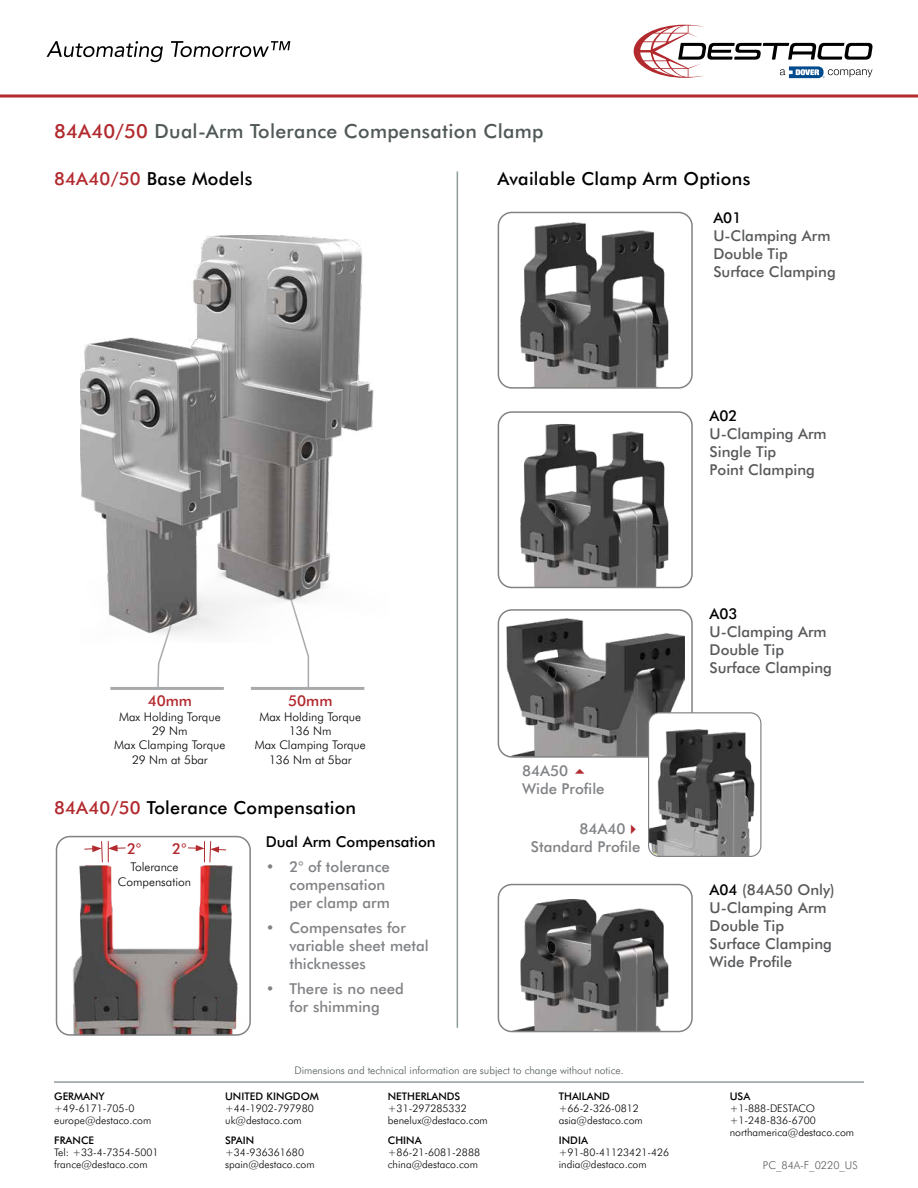
<style>
.page{position:relative;width:918px;height:1188px;background:#fff}
.page>*{position:absolute;margin:0;border:0;box-sizing:border-box;transform-origin:0 0}
.t1{font:500 19.5px "Futura BT";letter-spacing:.015em;color:#505858}
.t2{font:500 18px "Futura BT";letter-spacing:.015em;color:#000}
.t3{font:500 15px/18px "Futura BT";color:#58595b}
.t4{font:500 15px/18px "Futura BT";color:#808285}
.t5{font:500 15px "Futura BT";color:#000}
.t6{font:500 15px "Futura BT";color:#b3282d}
.t7{font:300 12px/14.4px "Futura BT";color:#000;text-align:center}
.t8{font:300 10.8px "Futura BT";color:#58595b}
.t9{font:300 10.5px/12px "Futura BT";color:#000}
.t10{font:300 10.5px "Futura BT";color:#505858}
.t11{font:500 10.5px "Futura BT";color:#000}
.s1{color:#b2292e}
.s2{color:#000}
</style>
<div class="page">
<img style="left:56px;top:865px;width:192px;height:168px">
<div style="left:56px;top:836px;width:195px;height:200px;border:2px solid #808285;border-radius:13px"></div>
<hr style="left:110px;top:687px;width:114px;height:3px;background:#a7a9ac">
<hr style="left:251px;top:687px;width:113px;height:3px;background:#a7a9ac">
<svg style="left:157px;top:642px;width:10px;height:45px"></svg>
<svg style="left:303px;top:642px;width:7px;height:45px"></svg>
<hr style="left:457px;top:171px;width:1px;height:857px;background:#8e9c9c">
<svg style="left:84px;top:841px;width:42px;height:22px"></svg>
<svg style="left:188px;top:841px;width:39px;height:22px"></svg>
<img style="left:520px;top:222px;width:148px;height:164px">
<div style="left:498px;top:212px;width:195px;height:177px;border:2px solid #808285;border-radius:14px"></div>
<img style="left:520px;top:424px;width:148px;height:161px">
<div style="left:498px;top:411px;width:195px;height:177px;border:2px solid #808285;border-radius:14px"></div>
<img style="left:506px;top:618px;width:179px;height:137px">
<div style="left:498px;top:609px;width:195px;height:149px;border:2px solid #808285;border-radius:14px"></div>
<img style="left:519px;top:899px;width:149px;height:130px">
<div style="left:498px;top:884px;width:195px;height:148px;border:2px solid #808285;border-radius:14px"></div>
<img style="left:80px;top:236px;width:294px;height:406px">
<div style="left:649px;top:713px;width:112px;height:143px;background:#fff;border-radius:11px"></div>
<img style="left:650px;top:729px;width:108px;height:127px">
<div style="left:648px;top:712px;width:113px;height:145px;border:1px solid #808285;border-radius:11px"></div>
<hr style="left:54px;top:1081px;width:810px;height:2px;background:#8e9c9c">
<svg style="left:634px;top:25px;width:239px;height:53px"></svg>
<svg style="left:0;top:94px;width:918px;height:4px;background:#c55e62"></svg>
<svg style="left:46px;top:41px;width:117px;height:21px"></svg>
<svg style="left:171px;top:41px;width:119px;height:16px"></svg>
<h1 class="t1" style="left:54px;top:119px;width:491px"><span class="s1">84A40/50</span> Dual-Arm Tolerance Compensation Clamp</h1>
<h2 class="t2" style="left:54px;top:168px;width:200px"><span class="s1">84A40/50</span> Base Models</h2>
<h3 class="t6" style="left:148px;top:692px;width:46px">40mm</h3>
<p class="t7" style="left:114px;top:709px;width:113px">Max Holding Torque<br>29 Nm<br>Max Clamping Torque<br>29 Nm at 5bar</p>
<h3 class="t6" style="left:288px;top:692px;width:46px">50mm</h3>
<p class="t7" style="left:255px;top:709px;width:113px">Max Holding Torque<br>136 Nm<br>Max Clamping Torque<br>136 Nm at 5bar</p>
<h2 class="t2" style="left:54px;top:796px;width:304px"><span class="s1">84A40/50</span> Tolerance Compensation</h2>
<h2 class="t2" style="left:498px;top:168px;width:254px">Available Clamp Arm Options</h2>
<h3 class="t5" style="left:713px;top:209px;width:30px">A01</h3>
<h3 class="t3" style="left:713px;top:227px;width:124px">U-Clamping Arm<br>Double Tip<br>Surface Clamping</h3>
<h3 class="t5" style="left:710px;top:407px;width:30px">A02</h3>
<h3 class="t3" style="left:710px;top:425px;width:119px">U-Clamping Arm<br>Single Tip<br>Point Clamping</h3>
<h3 class="t4" style="left:522px;top:762px;width:84px">84A50<br>Wide Profile</h3>
<h3 class="t4" style="left:579px;top:819px;width:63px">84A40<span class="s1">✔</span></h3>
<h3 class="t5" style="left:710px;top:605px;width:30px">A03</h3>
<h3 class="t3" style="left:710px;top:623px;width:124px">U-Clamping Arm<br>Double Tip<br>Surface Clamping</h3>
<h3 class="t5" style="left:266px;top:833px;width:172px">Dual Arm Compensation</h3>
<h3 class="t4" style="left:290px;top:858px;width:102px;text-indent:-24px">• 2° of tolerance compensation per clamp arm</h3>
<h3 class="t4" style="left:290px;top:918px;width:141px;text-indent:-24px">• Compensates for variable sheet metal thicknesses</h3>
<h3 class="t4" style="left:266px;top:979px;width:140px;text-align:center">• There is no need for shimming</h3>
<h3 class="t6" style="left:127px;top:839px;width:15px">2°</h3>
<h3 class="t6" style="left:172px;top:839px;width:15px">2°</h3>
<h3 class="t4" style="left:531px;top:837px;width:111px">Standard Profile</h3>
<p class="t7" style="left:118px;top:860px;width:75px">Tolerance<br>Compensation</p>
<p class="t11" style="left:54px;top:1090px;width:52px">GERMANY</p>
<p class="t9" style="left:54px;top:1102px;width:99px">+49-6171-705-0 europe@destaco.com</p>
<p class="t11" style="left:54px;top:1134px;width:41px">FRANCE</p>
<p class="t9" style="left:54px;top:1147px;width:106px">Tel: +33-4-7354-5001 france@destaco.com</p>
<p class="t10" style="left:294px;top:1063px;width:331px">Dimensions and technical information are subject to change without notice.</p>
<p class="t11" style="left:225px;top:1090px;width:95px">UNITED KINGDOM</p>
<p class="t9" style="left:225px;top:1102px;width:90px">+44-1902-797980 uk@destaco.com</p>
<p class="t11" style="left:225px;top:1134px;width:31px">SPAIN</p>
<p class="t9" style="left:225px;top:1147px;width:91px">+34-936361680 spain@destaco.com</p>
<p class="t11" style="left:388px;top:1090px;width:74px">NETHERLANDS</p>
<p class="t9" style="left:388px;top:1102px;width:101px">+31-297285332 benelux@destaco.com</p>
<p class="t11" style="left:388px;top:1134px;width:35px">CHINA</p>
<p class="t9" style="left:388px;top:1147px;width:94px">+86-21-6081-2888 china@destaco.com</p>
<p class="t11" style="left:559px;top:1090px;width:53px">THAILAND</p>
<p class="t9" style="left:559px;top:1102px;width:86px">+66-2-326-0812 asia@destaco.com</p>
<p class="t11" style="left:559px;top:1134px;width:31px">INDIA</p>
<p class="t9" style="left:559px;top:1147px;width:112px">+91-80-41123421-426 india@destaco.com</p>
<h3 class="t3" style="left:710px;top:881px;width:127px"><span class="s2">A04</span> (84A50 Only)<br>U-Clamping Arm<br>Double Tip<br>Surface Clamping<br>Wide Profile</h3>
<p class="t11" style="left:730px;top:1090px;width:22px">USA</p>
<p class="t9" style="left:730px;top:1102px;width:126px">+1-888-DESTACO +1-248-836-6700 northamerica@destaco.com</p>
<p class="t8" style="left:763px;top:1159px;width:96px">PC_84A-F_0220_US</p>
</div>
